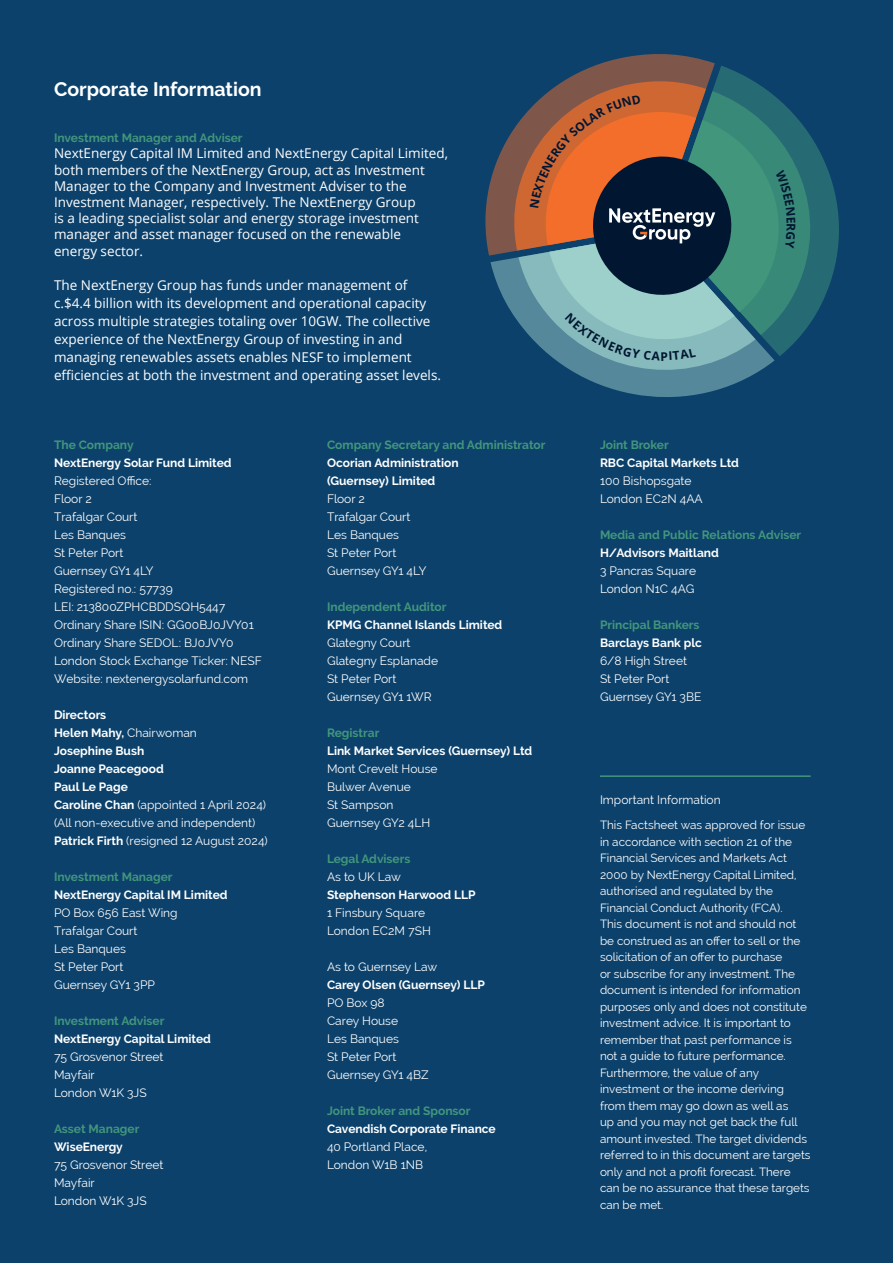
<style>
.page{position:relative;width:893px;height:1263px;background:#0c416b}
.page>*{position:absolute;margin:0;border:0;box-sizing:border-box;transform-origin:0 0}
.t1{font:700 19.5px "Raleway";color:#fff}
.t2{font:13.5px/16.2px "Open Sans";color:#fff}
.t3{font:12px/18px "Raleway";color:#fff}
.t4{font:700 12px/18px "Raleway";color:#fff}
.t5{font:700 12px "Raleway";color:#42967c}
.t6{font:11.7px/16.5px "Raleway";color:#fff}
.s1{font-weight:700}
</style>
<div class="page">
<hr style="left:600px;top:775px;width:211px;height:2px;background:#42967c">
<svg style="left:485px;top:54px;width:230px;height:202px"></svg>
<svg style="left:490px;top:231px;width:235px;height:166px"></svg>
<svg style="left:662px;top:66px;width:177px;height:222px"></svg>
<svg style="left:501px;top:79px;width:327px;height:308px;background:#5d706d"></svg>
<h1 class="t1" style="left:54px;top:78px;width:209px">Corporate Information</h1>
<p class="t5" style="left:54px;top:131px;width:190px">Investment Manager and Adviser</p>
<p class="t2" style="left:54px;top:145px;width:396px">NextEnergy Capital IM Limited and NextEnergy Capital Limited, both members of the NextEnergy Group, act as Investment Manager to the Company and Investment Adviser to the Investment Manager, respectively. The NextEnergy Group<br>is a leading specialist solar and energy storage investment manager and asset manager focused on the renewable<br>energy sector.</p>
<p class="t2" style="left:54px;top:276px;width:389px;line-height:18px">The NextEnergy Group has funds under management of c.$4.4 billion with its development and operational capacity across multiple strategies totaling over 10GW. The collective experience of the NextEnergy Group of investing in and managing renewables assets enables NESF to implement efficiencies at both the investment and operating asset levels.</p>
<p class="t5" style="left:54px;top:438px;width:81px">The Company</p>
<p class="t4" style="left:54px;top:454px;width:179px">NextEnergy Solar Fund Limited</p>
<p class="t3" style="left:54px;top:472px;width:209px">Registered Office:<br>Floor 2<br>Trafalgar Court<br>Les Banques<br>St Peter Port<br>Guernsey GY1 4LY<br>Registered no.: 57739<br>LEI: 213800ZPHCBDDSQH5447<br>Ordinary Share ISIN: GG00BJ0JVY01<br>Ordinary Share SEDOL: BJ0JVY0<br>London Stock Exchange Ticker: NESF<br>Website: nextenergysolarfund.com</p>
<p class="t3" style="left:54px;top:706px;width:215px"><span class="s1">Directors<br>Helen Mahy,</span> Chairwoman<br><span class="s1">Josephine Bush<br>Joanne Peacegood<br>Paul Le Page<br>Caroline Chan</span> (appointed 1 April 2024) (All non-executive and independent)<br><span class="s1">Patrick Firth</span> (resigned 12 August 2024)</p>
<p class="t5" style="left:54px;top:870px;width:120px">Investment Manager</p>
<p class="t4" style="left:54px;top:886px;width:175px">NextEnergy Capital IM Limited</p>
<p class="t3" style="left:54px;top:904px;width:125px">PO Box 656 East Wing<br>Trafalgar Court<br>Les Banques<br>St Peter Port<br>Guernsey GY1 3PP</p>
<p class="t5" style="left:54px;top:1014px;width:112px">Investment Adviser</p>
<p class="t4" style="left:54px;top:1030px;width:158px">NextEnergy Capital Limited</p>
<p class="t3" style="left:54px;top:1048px;width:111px">75 Grosvenor Street<br>Mayfair<br>London W1K 3JS</p>
<p class="t5" style="left:54px;top:1122px;width:87px">Asset Manager</p>
<p class="t4" style="left:54px;top:1138px;width:70px">WiseEnergy</p>
<p class="t3" style="left:54px;top:1156px;width:111px">75 Grosvenor Street<br>Mayfair<br>London W1K 3JS</p>
<p class="t5" style="left:327px;top:438px;width:220px">Company Secretary and Administrator</p>
<p class="t4" style="left:327px;top:454px;width:133px">Ocorian Administration (Guernsey) Limited</p>
<p class="t3" style="left:327px;top:490px;width:101px">Floor 2<br>Trafalgar Court<br>Les Banques<br>St Peter Port<br>Guernsey GY1 4LY</p>
<p class="t5" style="left:327px;top:600px;width:121px">Independent Auditor</p>
<p class="t4" style="left:327px;top:616px;width:177px">KPMG Channel Islands Limited</p>
<p class="t3" style="left:327px;top:634px;width:113px">Glategny Court<br>Glategny Esplanade<br>St Peter Port<br>Guernsey GY1 1WR</p>
<p class="t5" style="left:327px;top:726px;width:54px">Registrar</p>
<p class="t4" style="left:327px;top:742px;width:207px">Link Market Services (Guernsey) Ltd</p>
<p class="t3" style="left:327px;top:760px;width:112px">Mont Crevelt House<br>Bulwer Avenue<br>St Sampson<br>Guernsey GY2 4LH</p>
<p class="t5" style="left:327px;top:852px;width:85px">Legal Advisers</p>
<p class="t3" style="left:327px;top:868px;width:75px">As to UK Law</p>
<p class="t4" style="left:327px;top:886px;width:150px">Stephenson Harwood LLP</p>
<p class="t3" style="left:327px;top:904px;width:105px">1 Finsbury Square<br>London EC2M 7SH</p>
<p class="t3" style="left:327px;top:958px;width:112px">As to Guernsey Law</p>
<p class="t4" style="left:327px;top:976px;width:159px">Carey Olsen (Guernsey) LLP</p>
<p class="t3" style="left:327px;top:994px;width:103px">PO Box 98<br>Carey House<br>Les Banques<br>St Peter Port<br>Guernsey GY1 4BZ</p>
<p class="t5" style="left:327px;top:1104px;width:145px">Joint Broker and Sponsor</p>
<p class="t4" style="left:327px;top:1120px;width:170px">Cavendish Corporate Finance</p>
<p class="t3" style="left:327px;top:1138px;width:102px">40 Portland Place,<br>London W1B 1NB</p>
<p class="t5" style="left:600px;top:438px;width:70px">Joint Broker</p>
<p class="t4" style="left:600px;top:454px;width:140px">RBC Capital Markets Ltd</p>
<p class="t3" style="left:600px;top:472px;width:104px">100 Bishopsgate<br>London EC2N 4AA</p>
<p class="t5" style="left:600px;top:528px;width:203px">Media and Public Relations Adviser</p>
<p class="t4" style="left:600px;top:544px;width:120px">H/Advisors Maitland</p>
<p class="t3" style="left:600px;top:562px;width:98px">3 Pancras Square<br>London N1C 4AG</p>
<p class="t5" style="left:600px;top:618px;width:101px">Principal Bankers</p>
<p class="t4" style="left:600px;top:634px;width:104px">Barclays Bank plc</p>
<p class="t3" style="left:600px;top:652px;width:103px">6/8 High Street<br>St Peter Port<br>Guernsey GY1 3BE</p>
<p class="t3" style="left:600px;top:791px;width:122px">Important Information</p>
<p class="t6" style="left:600px;top:817px;width:212px">This Factsheet was approved for issue in accordance with section 21 of the Financial Services and Markets Act 2000 by NextEnergy Capital Limited, authorised and regulated by the Financial Conduct Authority (FCA).<br>This document is not and should not be construed as an offer to sell or the solicitation of an offer to purchase<br>or subscribe for any investment. The document is intended for information purposes only and does not constitute investment advice. It is important to remember that past performance is not a guide to future performance.<br>Furthermore, the value of any investment or the income deriving from them may go down as well as<br>up and you may not get back the full amount invested. The target dividends referred to in this document are targets only and not a profit forecast. There can be no assurance that these targets can be met.</p>
</div>
